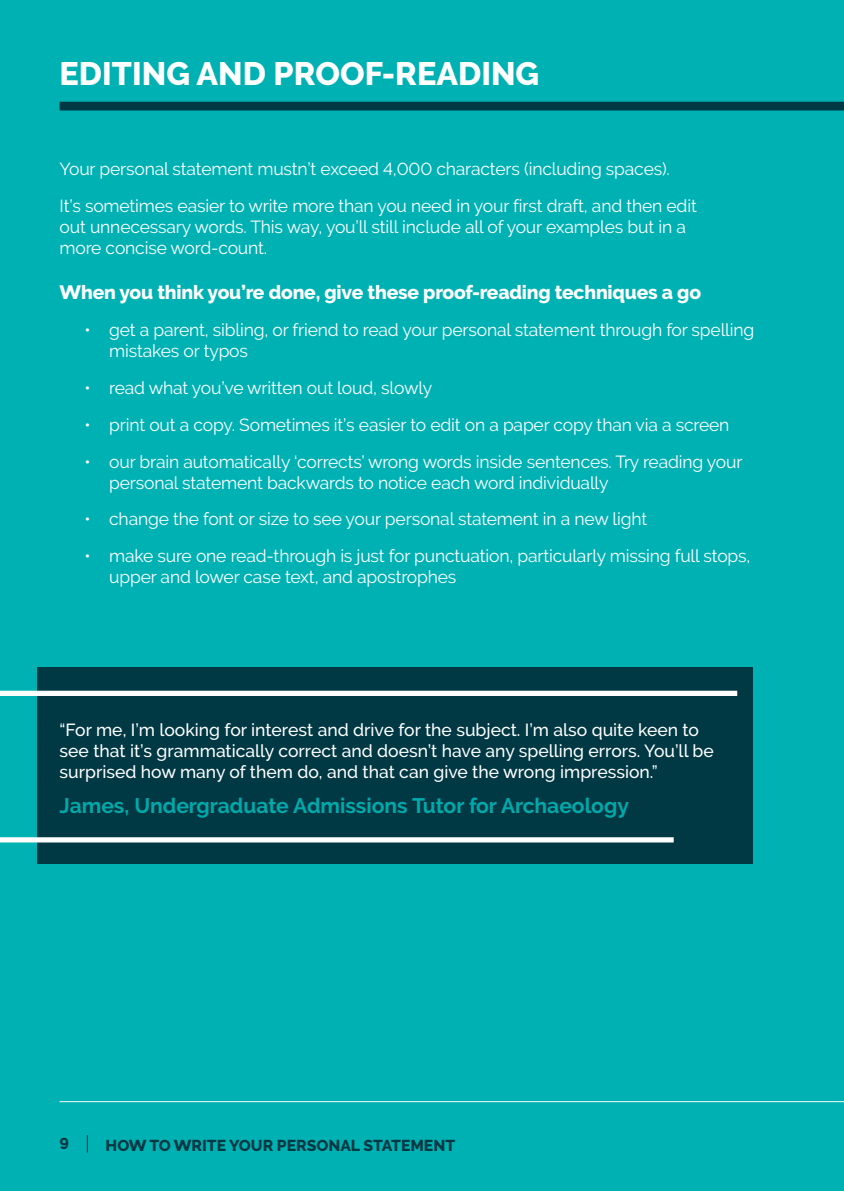
<style>
.page{position:relative;width:844px;height:1191px;background:#fff}
.page>*{position:absolute;margin:0;border:0;box-sizing:border-box;transform-origin:0 0}
.t1{font:800 32.38px "Derailed";color:#fff}
.t2{font:700 21px "Derailed";color:#00a9ab}
.t3{font:800 19.25px "Derailed";letter-spacing:-.01em;color:#fff}
.t4{font:17.5px/21px "Derailed";letter-spacing:-.01em;color:#fff}
.t5{font:500 17.5px/21px "Derailed";color:#fff}
.t6{font:800 15.75px "Derailed";color:#003843}
</style>
<div class="page">
<div style="left:0;top:0;width:843px;height:1191px;background:#00b1b4"></div>
<svg style="left:87px;top:1135px;width:1px;height:17px"></svg>
<div style="left:37px;top:667px;width:715px;height:196px;background:#003843"></div>
<div style="left:0;top:690px;width:737px;height:6px;background:#fff"></div>
<div style="left:0;top:837px;width:673px;height:5px;background:#fff"></div>
<div style="left:60px;top:102px;width:783px;height:8px;background:#003843"></div>
<hr style="left:60px;top:1101px;width:783px;height:1px;background:#fff">
<h1 class="t1" style="left:60px;top:55px;width:481px">EDITING AND PROOF-READING</h1>
<p class="t4" style="left:60px;top:151px;width:638px;line-height:36.8px">Your personal statement mustn’t exceed 4,000 characters (including spaces).<br>It’s sometimes easier to write more than you need in your first draft, and then edit</p>
<p class="t4" style="left:60px;top:216px;width:627px">out unnecessary words. This way, you’ll still include all of your examples but in a more concise word-count.</p>
<p class="t3" style="left:60px;top:282px;width:643px">When you think you’re done, give these proof-reading techniques a go</p>
<p class="t4" style="left:109px;top:319px;width:646px;text-indent:-25px">• get a parent, sibling, or friend to read your personal statement through for spelling mistakes or typos</p>
<p class="t4" style="left:84px;top:377px;width:349px">• read what you’ve written out loud, slowly</p>
<p class="t4" style="left:84px;top:414px;width:646px">• print out a copy. Sometimes it’s easier to edit on a paper copy than via a screen</p>
<p class="t4" style="left:109px;top:451px;width:634px;text-indent:-25px">• our brain automatically ‘corrects’ wrong words inside sentences. Try reading your personal statement backwards to notice each word individually</p>
<p class="t4" style="left:84px;top:508px;width:564px">• change the font or size to see your personal statement in a new light</p>
<p class="t4" style="left:109px;top:545px;width:642px;text-indent:-25px">• make sure one read-through is just for punctuation, particularly missing full stops, upper and lower case text, and apostrophes</p>
<p class="t5" style="left:60px;top:719px;width:655px">“For me, I’m looking for interest and drive for the subject. I’m also quite keen to see that it’s grammatically correct and doesn’t have any spelling errors. You’ll be surprised how many of them do, and that can give the wrong impression.”</p>
<p class="t2" style="left:60px;top:794px;width:570px">James, Undergraduate Admissions Tutor for Archaeology</p>
<p class="t6" style="left:60px;top:1134px;width:11px">9</p>
<p class="t6" style="left:106px;top:1136px;width:351px">HOW TO WRITE YOUR PERSONAL STATEMENT</p>
</div>
